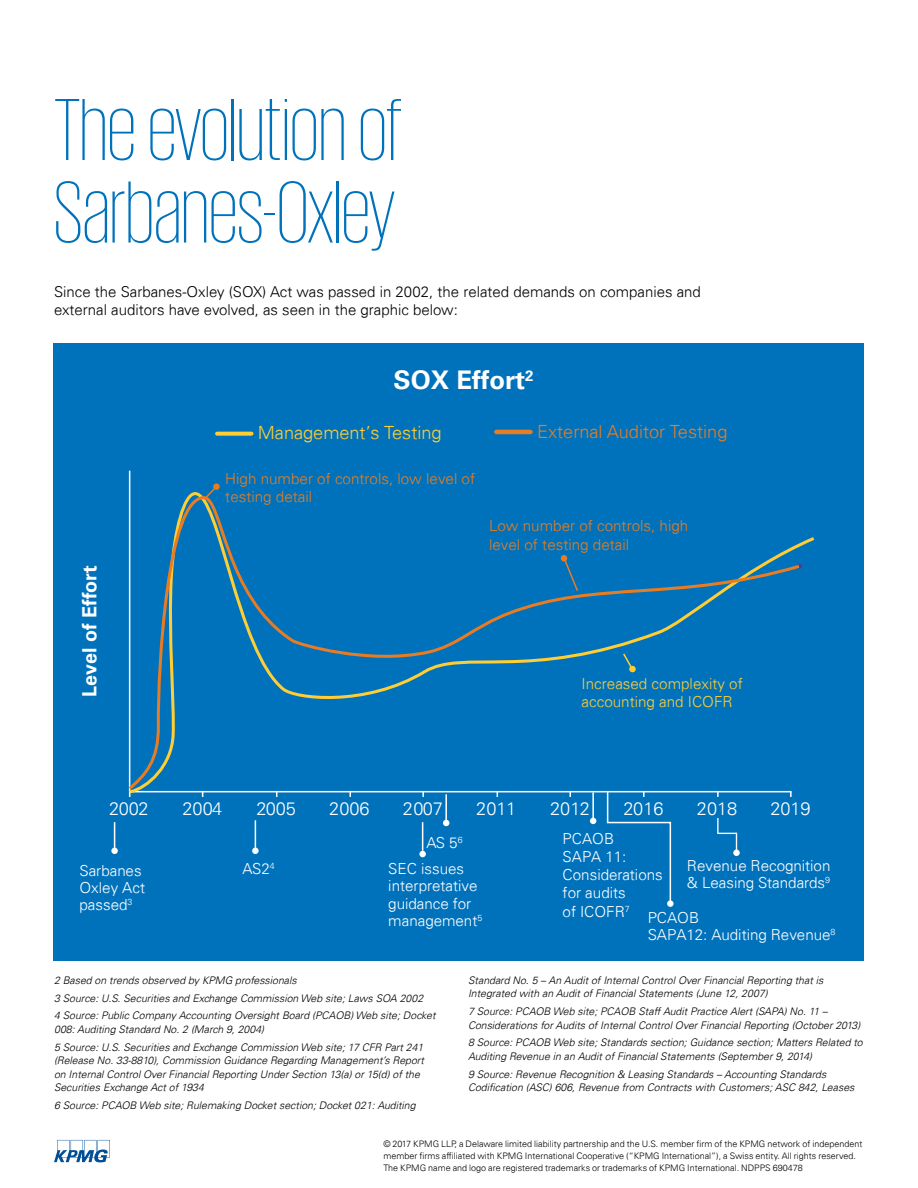
<style>
.page{position:relative;width:918px;height:1188px;background:#fff}
.page>*{position:absolute;margin:0;border:0;box-sizing:border-box;transform-origin:0 0}
.t1{font:200 90px/82.5px "KPMG";color:#0072bc}
.t2{font:700 25.8px "Univers 65";color:#fff}
.t3{font:700 19.65px "Univers 65";color:#fff}
.t4{font:300 18.15px "Univers 45";letter-spacing:-.015em;color:#fff}
.t5{font:300 18.15px "Univers 45";color:#e77c22}
.t6{font:300 18.15px "Univers 45";color:#ffce35}
.t7{font:300 15.15px/18px "Univers 45";color:#fff}
.t8{font:300 15.15px/18.3px "Univers 45";color:#e77c22}
.t9{font:300 15.15px/18.3px "Univers 45";color:#ffce35}
.t10{font:300 15px/18px "Univers 45";color:#000}
.t11{font:italic 300 10.5px/13.5px "Univers 45";color:#000}
.t12{font:300 9px/12px "Univers 45";color:#000}
</style>
<div class="page">
<div style="left:54px;top:343px;width:810px;height:618px;background:#0072bc"></div>
<hr style="left:129px;top:471px;width:1px;height:321px;background:#fff">
<svg style="left:128px;top:494px;width:675px;height:299px"></svg>
<svg style="left:217px;top:432px;width:35px;height:4px"></svg>
<hr style="left:496px;top:430px;width:34px;height:4px;background:#e77c22">
<svg style="left:114px;top:822px;width:1px;height:26px"></svg>
<svg style="left:255px;top:820px;width:1px;height:28px"></svg>
<hr style="left:445px;top:794px;width:2px;height:29px;background:#fff">
<hr style="left:592px;top:792px;width:2px;height:29px;background:#fff">
<svg style="left:422px;top:822px;width:1px;height:29px"></svg>
<svg style="left:606px;top:790px;width:66px;height:112px"></svg>
<svg style="left:717px;top:818px;width:20px;height:33px"></svg>
<svg style="left:622px;top:652px;width:12px;height:19px"></svg>
<svg style="left:562px;top:556px;width:17px;height:37px"></svg>
<svg style="left:203px;top:488px;width:16px;height:13px"></svg>
<div style="left:561px;top:555px;width:6px;height:7px;background:#e77c22;border-radius:50%"></div>
<div style="left:213px;top:483px;width:7px;height:7px;background:#e77c22;border-radius:50%"></div>
<div style="left:629px;top:666px;width:7px;height:6px;background:#ffce35;border-radius:50%"></div>
<div style="left:111px;top:848px;width:7px;height:6px;background:#fff;border-radius:50%"></div>
<div style="left:252px;top:848px;width:7px;height:6px;background:#fff;border-radius:50%"></div>
<div style="left:419px;top:851px;width:7px;height:6px;background:#fff;border-radius:50%"></div>
<svg style="left:443px;top:820px;width:6px;height:6px"></svg>
<svg style="left:590px;top:818px;width:6px;height:6px"></svg>
<div style="left:667px;top:900px;width:7px;height:7px;background:#fff;border-radius:50%"></div>
<div style="left:733px;top:850px;width:7px;height:6px;background:#fff;border-radius:50%"></div>
<svg style="left:54px;top:1140px;width:56px;height:22px"></svg>
<h1 class="t1" style="left:54px;top:87px;width:350px">The evolution of<br>Sarbanes-Oxley</h1>
<h3 class="t10" style="left:54px;top:283px;width:648px">Since the Sarbanes-Oxley (SOX) Act was passed in 2002, the related demands on companies and external auditors have evolved, as seen in the graphic below:</h3>
<h2 class="t2" style="left:394px;top:365px;width:141px">SOX Effort<sup>2</sup></h2>
<h3 class="t6" style="left:258px;top:422px;width:185px">Management’s Testing</h3>
<h3 class="t5" style="left:537px;top:420px;width:192px">External Auditor Testing</h3>
<h3 class="t8" style="left:225px;top:469px;width:251px">High number of controls, low level of testing detail</h3>
<h3 class="t3" style="left:78px;top:697px;width:133px;rotate:-90deg">Level of Effort</h3>
<h3 class="t8" style="left:489px;top:517px;width:201px">Low number of controls, high level of testing detail</h3>
<h3 class="t9" style="left:582px;top:674px;width:163px">Increased complexity of accounting and ICOFR</h3>
<h3 class="t4" style="left:109px;top:798px;width:41px">2002</h3>
<h3 class="t4" style="left:183px;top:798px;width:41px">2004</h3>
<h3 class="t4" style="left:257px;top:798px;width:41px">2005</h3>
<h3 class="t4" style="left:329px;top:798px;width:42px">2006</h3>
<h3 class="t4" style="left:403px;top:798px;width:42px">2007</h3>
<h3 class="t4" style="left:476px;top:798px;width:42px">2011</h3>
<h3 class="t4" style="left:550px;top:798px;width:41px">2012</h3>
<h3 class="t4" style="left:623px;top:798px;width:42px">2016</h3>
<h3 class="t4" style="left:697px;top:798px;width:42px">2018</h3>
<h3 class="t4" style="left:770px;top:798px;width:42px">2019</h3>
<h3 class="t7" style="left:79px;top:862px;width:67px;line-height:17.4px">Sarbanes<br>Oxley Act passed<sup>3</sup></h3>
<h3 class="t7" style="left:426px;top:834px;width:38px">AS 5<sup>6</sup></h3>
<h3 class="t7" style="left:243px;top:860px;width:34px">AS2<sup>4</sup></h3>
<h3 class="t7" style="left:388px;top:860px;width:96px;line-height:17.2px">SEC issues interpretative guidance for management<sup>5</sup></h3>
<h3 class="t7" style="left:563px;top:830px;width:102px">PCAOB<br>SAPA 11:<br>Considerations for audits<br>of ICOFR<sup>7</sup></h3>
<h3 class="t7" style="left:687px;top:857px;width:145px;line-height:17.1px">Revenue Recognition &amp; Leasing Standards<sup>9</sup></h3>
<h3 class="t7" style="left:648px;top:909px;width:189px;line-height:17.1px">PCAOB<br>SAPA12: Auditing Revenue<sup>8</sup></h3>
<p class="t11" style="left:54px;top:971px;width:383px;line-height:17.9px">2 Based on trends observed by KPMG professionals<br>3 Source: U.S. Securities and Exchange Commission Web site; Laws SOA 2002<br>4 Source: Public Company Accounting Oversight Board (PCAOB) Web site; Docket</p>
<p class="t11" style="left:54px;top:1020px;width:371px;line-height:17.9px">008: Auditing Standard No. 2 (March 9, 2004)<br>5 Source: U.S. Securities and Exchange Commission Web site; 17 CFR Part 241</p>
<p class="t11" style="left:54px;top:1054px;width:371px">(Release No. 33-8810), Commission Guidance Regarding Management’s Report on Internal Control Over Financial Reporting Under Section 13(a) or 15(d) of the<br>Securities Exchange Act of 1934</p>
<p class="t11" style="left:54px;top:1099px;width:363px">6 Source: PCAOB Web site; Rulemaking Docket section; Docket 021: Auditing</p>
<p class="t11" style="left:468px;top:973px;width:357px">Standard No. 5 – An Audit of Internal Control Over Financial Reporting that is<br>Integrated with an Audit of Financial Statements (June 12, 2007)</p>
<p class="t11" style="left:468px;top:1005px;width:394px">7 Source: PCAOB Web site; PCAOB Staff Audit Practice Alert (SAPA) No. 11 –<br>Considerations for Audits of Internal Control Over Financial Reporting (October 2013)</p>
<p class="t11" style="left:468px;top:1036px;width:396px">8 Source: PCAOB Web site; Standards section; Guidance section; Matters Related to<br>Auditing Revenue in an Audit of Financial Statements (September 9, 2014)</p>
<p class="t11" style="left:468px;top:1067px;width:388px">9 Source: Revenue Recognition &amp; Leasing Standards – Accounting Standards<br>Codification (ASC) 606, Revenue from Contracts with Customers; ASC 842, Leases</p>
<p class="t12" style="left:383px;top:1138px;width:481px">© 2017 KPMG LLP, a Delaware limited liability partnership and the U.S. member firm of the KPMG network of independent member firms affiliated with KPMG International Cooperative (“KPMG International”), a Swiss entity. All rights reserved.<br>The KPMG name and logo are registered trademarks or trademarks of KPMG International. NDPPS 690478</p>
</div>
